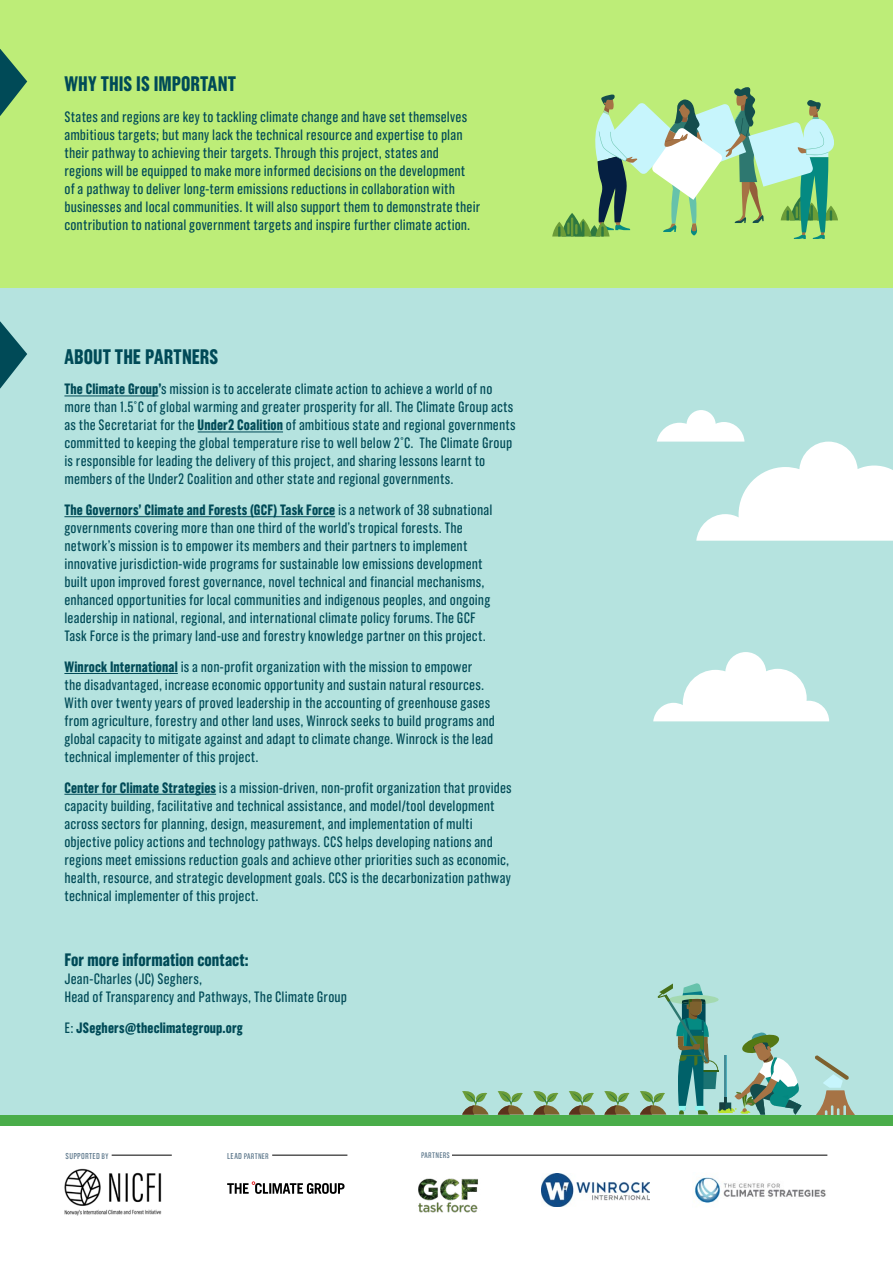
<style>
.page{position:relative;width:893px;height:1263px;background:#fff}
.page>*{position:absolute;margin:0;border:0;box-sizing:border-box;transform-origin:0 0}
.t1{font:700 21px "Grotzec Head Condensed";color:#004a57}
.t2{font:700 18px "Grotzec Head Condensed";color:#004a57}
.t3{font:15px/18px "Grotzec Head Condensed";letter-spacing:.01em;color:#004a57}
.t4{font:700 15px "Grotzec Head Condensed";letter-spacing:.01em;color:#004a57}
.t5{font:8.55px "Grotzec Head Condensed";letter-spacing:.035em;color:#547085}
.t6{font:8.1px "Grotzec Head Condensed";letter-spacing:.03em;color:#547085}
.s1{font-weight:700}
.s2{font-weight:400}
.s3{font-size:8.1px}
.s4{font-size:8.55px}
</style>
<div class="page">
<div style="left:0;top:276px;width:893px;height:846px;background:#b5e3df"></div>
<div style="left:0;top:0;width:893px;height:288px;background:#bded78"></div>
<hr style="left:64px;top:396px;width:94px;height:1px;background:#004a57">
<hr style="left:198px;top:432px;width:85px;height:1px;background:#004a57">
<hr style="left:64px;top:516px;width:271px;height:1px;background:#004a57">
<hr style="left:64px;top:673px;width:114px;height:1px;background:#004a57">
<hr style="left:64px;top:794px;width:152px;height:1px;background:#004a57">
<hr style="left:272px;top:1155px;width:75px;height:1px;background:#000">
<hr style="left:442px;top:1155px;width:385px;height:1px;background:#000">
<div style="left:419px;top:1150px;width:33px;height:10px;background:#fff"></div>
<img style="left:64px;top:1168px;width:98px;height:48px">
<hr style="left:112px;top:1155px;width:60px;height:1px;background:#000">
<img style="left:418px;top:1178px;width:60px;height:35px">
<img style="left:542px;top:1174px;width:108px;height:32px">
<img style="left:694px;top:1177px;width:132px;height:26px">
<svg style="left:0;top:321px;width:27px;height:67px"></svg>
<svg style="left:0;top:49px;width:27px;height:67px"></svg>
<div style="left:0;top:1115px;width:893px;height:10px;background:#4aad4a"></div>
<svg style="left:815px;top:1055px;width:40px;height:60px"></svg>
<svg style="left:640px;top:983px;width:162px;height:132px"></svg>
<svg style="left:604px;top:1091px;width:27px;height:23px"></svg>
<svg style="left:569px;top:1091px;width:26px;height:23px"></svg>
<svg style="left:533px;top:1091px;width:27px;height:23px"></svg>
<svg style="left:498px;top:1091px;width:26px;height:23px"></svg>
<svg style="left:462px;top:1091px;width:27px;height:23px"></svg>
<svg style="left:552px;top:87px;width:286px;height:152px"></svg>
<svg style="left:653px;top:652px;width:176px;height:69px"></svg>
<svg style="left:657px;top:410px;width:236px;height:131px"></svg>
<svg style="left:227px;top:1181px;width:118px;height:13px"></svg>
<h1 class="t1" style="left:64px;top:72px;width:173px">WHY THIS IS IMPORTANT</h1>
<p class="t3" style="left:64px;top:107px;width:417px">States and regions are key to tackling climate change and have set themselves ambitious targets; but many lack the technical resource and expertise to plan their pathway to achieving their targets. Through this project, states and regions will be equipped to make more informed decisions on the development<br>of a pathway to deliver long-term emissions reductions in collaboration with businesses and local communities. It will also support them to demonstrate their contribution to national government targets and inspire further climate action.</p>
<h1 class="t1" style="left:64px;top:344px;width:155px">ABOUT THE PARTNERS</h1>
<p class="t3" style="left:64px;top:380px;width:453px"><span class="s1">The Climate Group’</span>s mission is to accelerate climate action to achieve a world of no more than 1.5°C of global warming and greater prosperity for all. The Climate Group acts as the Secretariat for the <span class="s1">Under2 Coalition</span> of ambitious state and regional governments committed to keeping the global temperature rise to well below 2°C. The Climate Group is responsible for leading the delivery of this project, and sharing lessons learnt to members of the Under2 Coalition and other state and regional governments.</p>
<p class="t3" style="left:64px;top:500px;width:429px"><span class="s1">The Governors’ Climate and Forests (GCF) Task Force</span> is a network of 38 subnational governments covering more than one third of the world’s tropical forests. The network’s mission is to empower its members and their partners to implement innovative jurisdiction-wide programs for sustainable low emissions development built upon improved forest governance, novel technical and financial mechanisms, enhanced opportunities for local communities and indigenous peoples, and ongoing leadership in national, regional, and international climate policy forums. The GCF Task Force is the primary land-use and forestry knowledge partner on this project.</p>
<p class="t3" style="left:64px;top:657px;width:432px"><span class="s1">Winrock International</span> is a non-profit organization with the mission to empower<br>the disadvantaged, increase economic opportunity and sustain natural resources.<br>With over twenty years of proved leadership in the accounting of greenhouse gases from agriculture, forestry and other land uses, Winrock seeks to build programs and global capacity to mitigate against and adapt to climate change. Winrock is the lead technical implementer of this project.</p>
<p class="t3" style="left:64px;top:778px;width:449px"><span class="s1">Center for Climate Strategies</span> is a mission-driven, non-profit organization that provides capacity building, facilitative and technical assistance, and model/tool development across sectors for planning, design, measurement, and implementation of multi objective policy actions and technology pathways. CCS helps developing nations and regions meet emissions reduction goals and achieve other priorities such as economic, health, resource, and strategic development goals. CCS is the decarbonization pathway technical implementer of this project.</p>
<p class="t2" style="left:64px;top:949px;width:186px">For more information contact:</p>
<p class="t3" style="left:64px;top:969px;width:284px">Jean-Charles (JC) Seghers,<br>Head of Transparency and Pathways, The Climate Group</p>
<p class="t4" style="left:64px;top:1019px;width:180px"><span class="s2">E:</span> JSeghers@theclimategroup.org</p>
<p class="t5" style="left:66px;top:1151px;width:44px">SUPPORTED <span class="s3">BY</span></p>
<p class="t6" style="left:227px;top:1151px;width:43px"><span class="s4">LEAD</span> PARTNER</p>
<p class="t6" style="left:421px;top:1151px;width:30px">PARTNERS</p>
</div>
